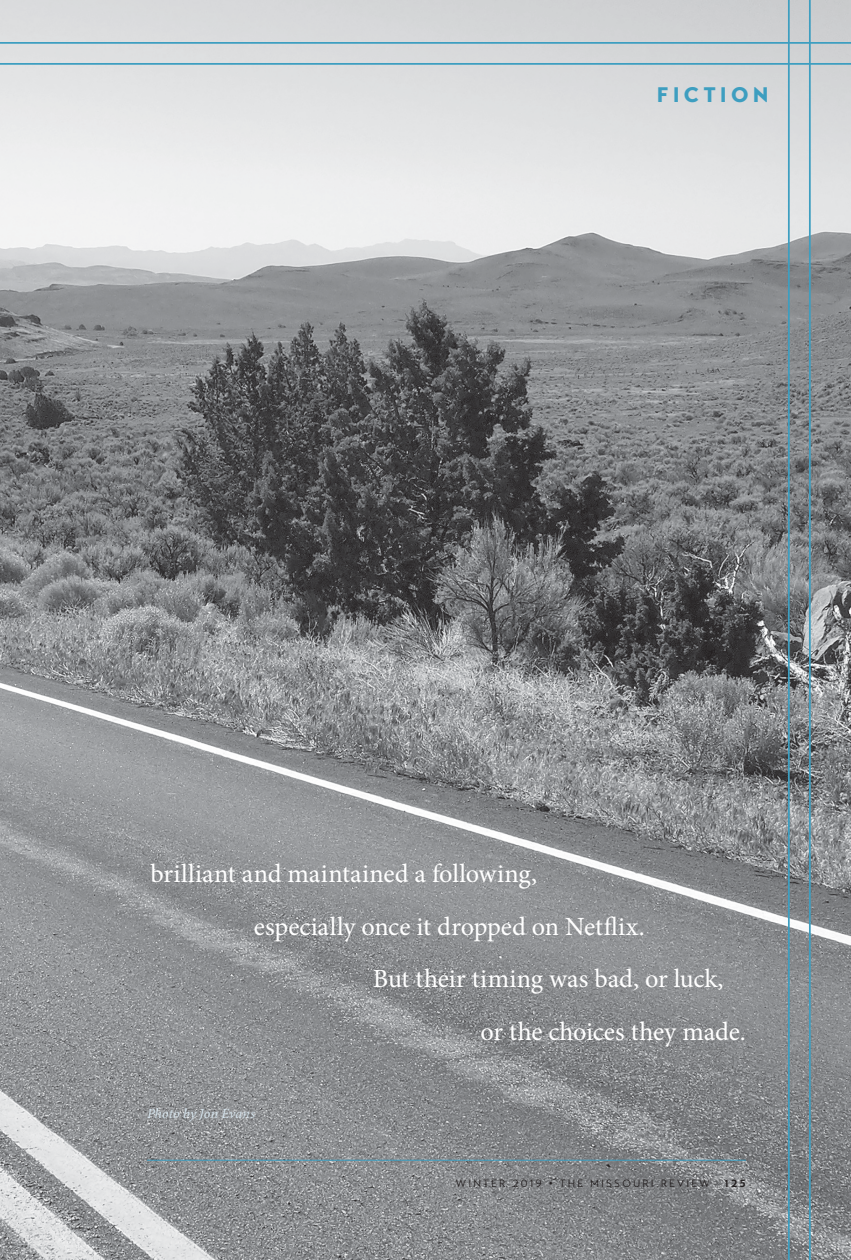
<style>
.page{position:relative;width:851px;height:1260px;background:#fff}
.page>*{position:absolute;margin:0;border:0;box-sizing:border-box;transform-origin:0 0}
.t1{font:26.25px "Minion Pro";letter-spacing:-.005em;color:#fff}
.t2{font:900 21px "Transat Text";letter-spacing:.2em;color:#3d9ec0}
.t3{font:italic 14px "Minion Pro";letter-spacing:.01em;color:#d7e5ee}
.t4{font:10.5px "Transat Text Standard";letter-spacing:.2em;color:#231f20}
.t5{font:700 10.5px "Transat Text";color:#231f20}
.s1{font-family:"Transat Text";font-weight:700}
</style>
<div class="page">
<img style="left:0;top:0;width:850px;height:1260px">
<hr style="left:147px;top:1160px;width:599px;height:1px;background:#3d9ec0">
<hr style="left:0;top:42px;width:850px;height:2px;background:#3d9ec0">
<hr style="left:0;top:63px;width:850px;height:2px;background:#3d9ec0">
<hr style="left:808px;top:0;width:2px;height:1260px;background:#3d9ec0">
<hr style="left:788px;top:0;width:1px;height:1260px;background:#3d9ec0">
<p class="t2" style="left:657px;top:81px;width:113px">FICTION</p>
<p class="t1" style="left:150px;top:856px;width:388px">brilliant and maintained a following,</p>
<p class="t1" style="left:254px;top:909px;width:392px">especially once it dropped on Netflix.</p>
<p class="t1" style="left:373px;top:961px;width:352px">But their timing was bad, or luck,</p>
<p class="t1" style="left:480px;top:1014px;width:267px">or the choices they made.</p>
<p class="t3" style="left:147px;top:1104px;width:109px">Photo by Jon Evans</p>
<p class="t4" style="left:456px;top:1177px;width:255px">WINTER 2019 <span class="s1">•</span> THE MISSOURI REVIEW</p>
<p class="t5" style="left:724px;top:1176px;width:23px">125</p>
</div>
